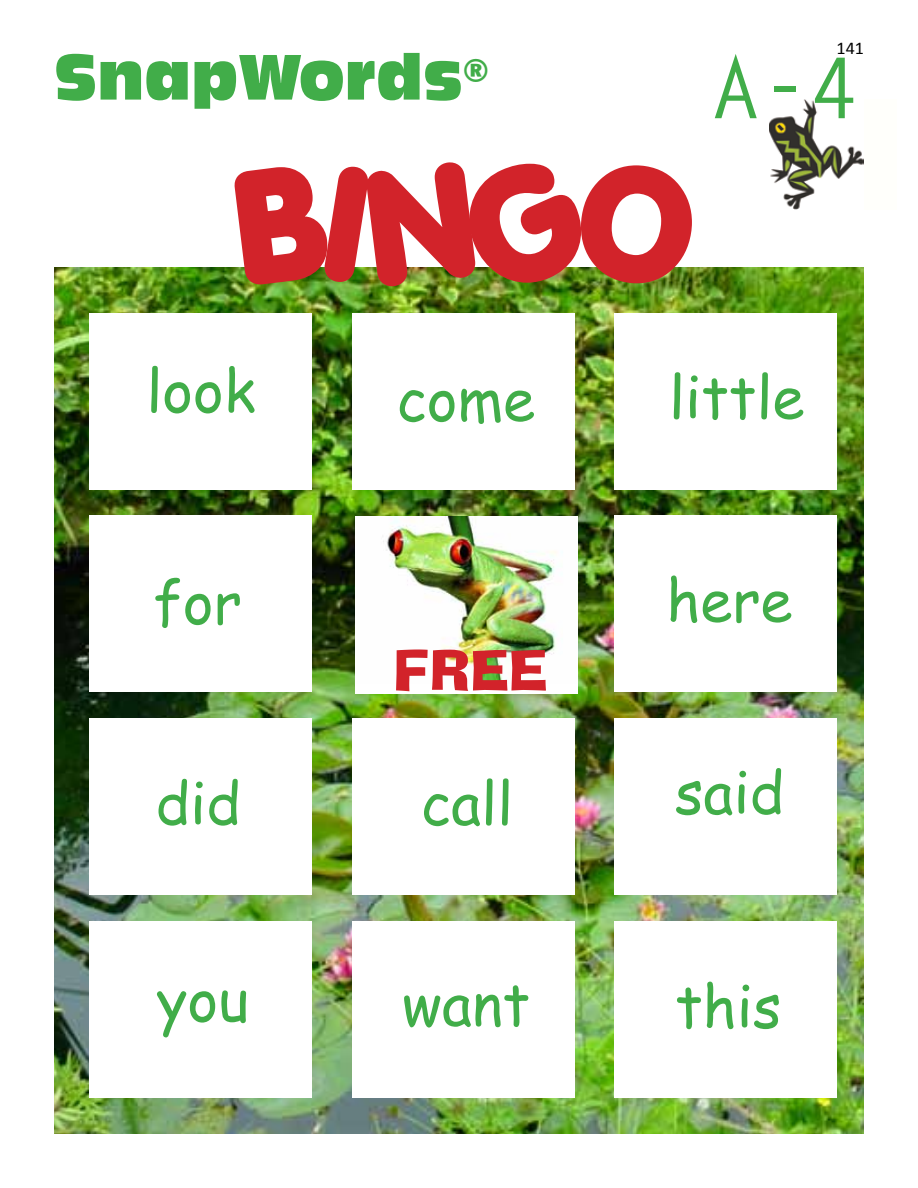
<style>
.page{position:relative;width:918px;height:1188px;background:#fff}
.page>*{position:absolute;margin:0;border:0;box-sizing:border-box;transform-origin:0 0}
.t1{font:150px "Porkys";color:#d2232a}
.t2{font:700 82.5px "Letter Gothic Std";color:#41ad49}
.t3{font:60px "Incised 901 BT Compact";color:#41ad49}
.t4{font:58.5px "Comic Sans MS";color:#41ad49}
.t5{font:54px "Ad Lib BT";color:#d2232a}
.t6{font:18px "Calibri";color:#000}
</style>
<div class="page">
<img style="left:54px;top:267px;width:810px;height:867px">
<div style="left:90px;top:313px;width:222px;height:177px;background:#fff"></div>
<div style="left:352px;top:313px;width:223px;height:177px;background:#fff"></div>
<div style="left:615px;top:313px;width:222px;height:177px;background:#fff"></div>
<div style="left:90px;top:516px;width:222px;height:176px;background:#fff"></div>
<div style="left:615px;top:516px;width:222px;height:176px;background:#fff"></div>
<div style="left:90px;top:718px;width:222px;height:177px;background:#fff"></div>
<div style="left:352px;top:718px;width:223px;height:177px;background:#fff"></div>
<div style="left:615px;top:718px;width:222px;height:177px;background:#fff"></div>
<div style="left:90px;top:921px;width:222px;height:176px;background:#fff"></div>
<div style="left:352px;top:921px;width:223px;height:176px;background:#fff"></div>
<div style="left:615px;top:921px;width:222px;height:176px;background:#fff"></div>
<div style="left:770px;top:100px;width:127px;height:110px;background:#fffffb"></div>
<img style="left:770px;top:100px;width:93px;height:110px">
<div style="left:355px;top:516px;width:223px;height:177px;background:#fff"></div>
<img style="left:383px;top:516px;width:173px;height:167px">
<p class="t6" style="left:837px;top:36px;width:29px">141</p>
<p class="t3" style="left:54px;top:42px;width:437px">SnapWords<sup>®</sup></p>
<h2 class="t2" style="left:711px;top:38px;width:150px">A-4</h2>
<h1 class="t1" style="left:237px;top:127px;width:457px">BINGO</h1>
<p class="t4" style="left:146px;top:347px;width:111px">look</p>
<p class="t4" style="left:153px;top:559px;width:90px">for</p>
<p class="t4" style="left:156px;top:760px;width:87px">did</p>
<p class="t4" style="left:157px;top:956px;width:93px">you</p>
<p class="t4" style="left:397px;top:356px;width:140px">come</p>
<p class="t5" style="left:393px;top:632px;width:156px">FREE</p>
<p class="t4" style="left:421px;top:760px;width:94px">call</p>
<p class="t4" style="left:402px;top:961px;width:130px">want</p>
<p class="t4" style="left:669px;top:354px;width:137px">little</p>
<p class="t4" style="left:666px;top:557px;width:128px">here</p>
<p class="t4" style="left:675px;top:749px;width:111px">said</p>
<p class="t4" style="left:675px;top:963px;width:108px">this</p>
</div>
